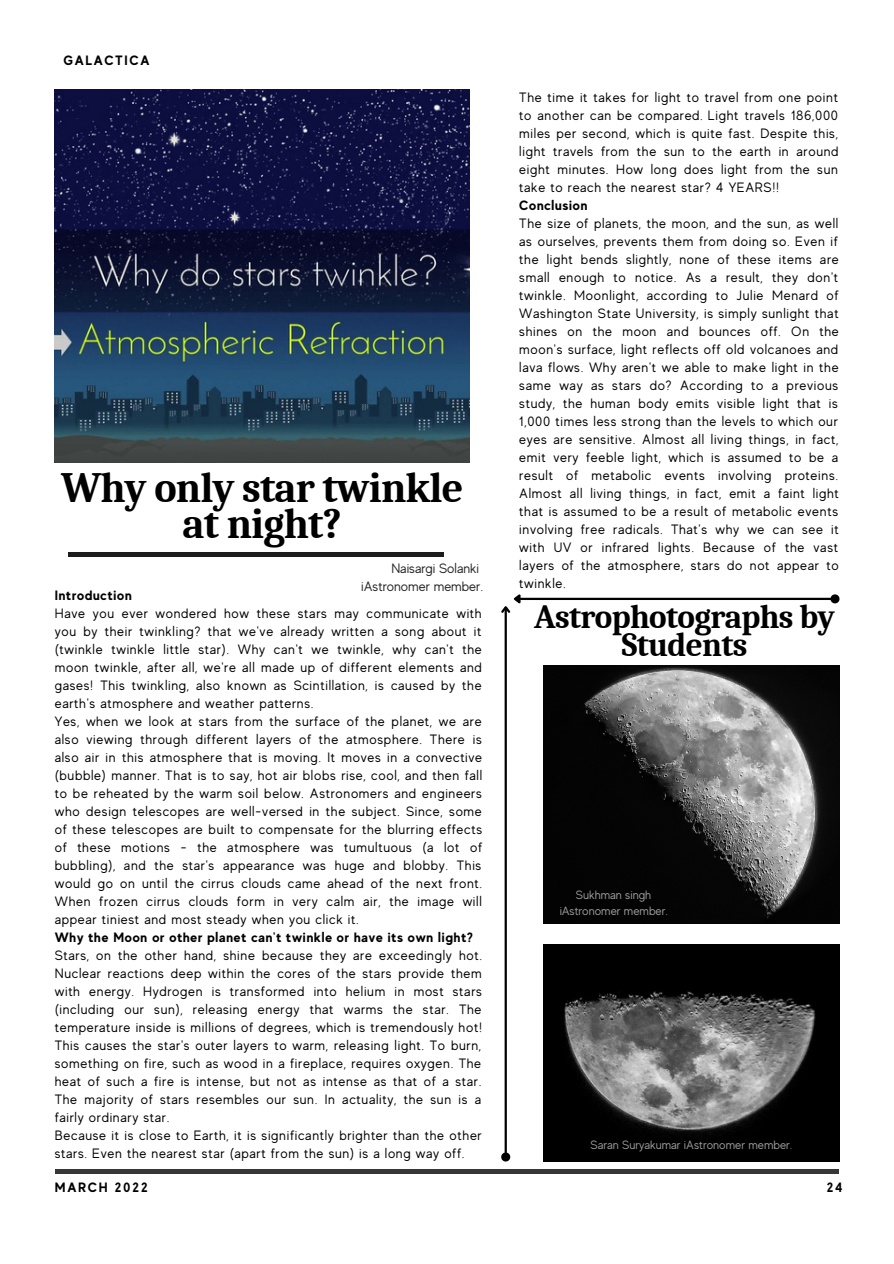
<style>
.page{position:relative;width:894px;height:1264px;background:#fff}
.page>*{position:absolute;margin:0;border:0;box-sizing:border-box;transform-origin:0 0}
.t1{font:700 42px/36px "Caladea";letter-spacing:-.02em;color:#000;text-align:center}
.t2{font:700 33px/28.2px "Caladea";letter-spacing:-.02em;color:#000;text-align:center}
.t3{font:13.5px/18px "MADE Evolve Sans";letter-spacing:.05em;color:#000}
.t4{font:700 13.5px "MADE Evolve Sans";letter-spacing:.05em;color:#000}
.t5{font:13.5px/18px "MADE Evolve Sans";color:#272727;text-align:right}
.t6{font:700 13.5px "MADE Evolve Sans";letter-spacing:.12em;color:#000}
.t7{font:700 13.5px "MADE Evolve Sans";letter-spacing:.13em;color:#000}
.t8{font:12px/16px "MADE Evolve Sans";color:#fff;text-align:center}
</style>
<div class="page">
<img style="left:55px;top:89px;width:414px;height:373px">
<hr style="left:68px;top:552px;width:375px;height:4px;background:#1c1c1c">
<hr style="left:504px;top:608px;width:2px;height:544px;background:#000">
<svg style="left:501px;top:1150px;width:10px;height:12px"></svg>
<hr style="left:520px;top:597px;width:310px;height:3px;background:#000">
<svg style="left:501px;top:594px;width:21px;height:21px"></svg>
<svg style="left:828px;top:594px;width:12px;height:10px"></svg>
<img style="left:543px;top:944px;width:296px;height:217px">
<img style="left:543px;top:665px;width:296px;height:258px">
<div style="left:55px;top:1168px;width:783px;height:5px;background:#373737"></div>
<p class="t6" style="left:63px;top:52px;width:87px">GALACTICA</p>
<h1 class="t1" style="left:61px;top:470px;width:403px">Why only star twinkle at night?</h1>
<p class="t5" style="left:361px;top:559px;width:123px">Naisargi Solanki iAstronomer member.</p>
<p class="t4" style="left:55px;top:587px;width:79px">Introduction</p>
<p class="t3" style="left:55px;top:604px;width:429px">Have you ever wondered how these stars may communicate with you by their twinkling? that we've already written a song about it (twinkle twinkle little star). Why can't we twinkle, why can't the moon twinkle, after all, we're all made up of different elements and gases! This twinkling, also known as Scintillation, is caused by the earth's atmosphere and weather patterns.<br>Yes, when we look at stars from the surface of the planet, we are also viewing through different layers of the atmosphere. There is also air in this atmosphere that is moving. It moves in a convective (bubble) manner. That is to say, hot air blobs rise, cool, and then fall to be reheated by the warm soil below. Astronomers and engineers who design telescopes are well-versed in the subject. Since, some of these telescopes are built to compensate for the blurring effects of these motions - the atmosphere was tumultuous (a lot of bubbling), and the star's appearance was huge and blobby. This would go on until the cirrus clouds came ahead of the next front.<br>When frozen cirrus clouds form in very calm air, the image will appear tiniest and most steady when you click it.</p>
<p class="t4" style="left:55px;top:929px;width:419px">Why the Moon or other planet can't twinkle or have its own light?</p>
<p class="t3" style="left:55px;top:946px;width:428px">Stars, on the other hand, shine because they are exceedingly hot.<br>Nuclear reactions deep within the cores of the stars provide them with energy. Hydrogen is transformed into helium in most stars (including our sun), releasing energy that warms the star. The temperature inside is millions of degrees, which is tremendously hot!<br>This causes the star's outer layers to warm, releasing light. To burn, something on fire, such as wood in a fireplace, requires oxygen. The heat of such a fire is intense, but not as intense as that of a star.<br>The majority of stars resembles our sun. In actuality, the sun is a fairly ordinary star.<br>Because it is close to Earth, it is significantly brighter than the other stars. Even the nearest star (apart from the sun) is a long way off.</p>
<p class="t7" style="left:55px;top:1178px;width:95px">MARCH 2022</p>
<p class="t3" style="left:519px;top:88px;width:321px;text-align:justify">The time it takes for light to travel from one point to another can be compared. Light travels 186,000 miles per second, which is quite fast. Despite this, light travels from the sun to the earth in around eight minutes. How long does light from the sun take to reach the nearest star? 4 YEARS!!</p>
<p class="t4" style="left:519px;top:197px;width:70px">Conclusion</p>
<p class="t3" style="left:519px;top:214px;width:321px;text-align:justify">The size of planets, the moon, and the sun, as well as ourselves, prevents them from doing so. Even if the light bends slightly, none of these items are small enough to notice. As a result, they don't twinkle. Moonlight, according to Julie Menard of Washington State University, is simply sunlight that shines on the moon and bounces off. On the moon's surface, light reflects off old volcanoes and lava flows. Why aren't we able to make light in the same way as stars do? According to a previous study, the human body emits visible light that is 1,000 times less strong than the levels to which our eyes are sensitive. Almost all living things, in fact, emit very feeble light, which is assumed to be a result of metabolic events involving proteins.<br>Almost all living things, in fact, emit a faint light that is assumed to be a result of metabolic events involving free radicals. That's why we can see it with UV or infrared lights. Because of the vast layers of the atmosphere, stars do not appear to twinkle.</p>
<h2 class="t2" style="left:534px;top:603px;width:302px">Astrophotographs by<br>Students</h2>
<p class="t8" style="left:559px;top:886px;width:110px">Sukhman singh iAstronomer member.</p>
<p class="t8" style="left:590px;top:1137px;width:203px">Saran Suryakumar iAstronomer member.</p>
<p class="t4" style="left:826px;top:1179px;width:17px">24</p>
</div>
